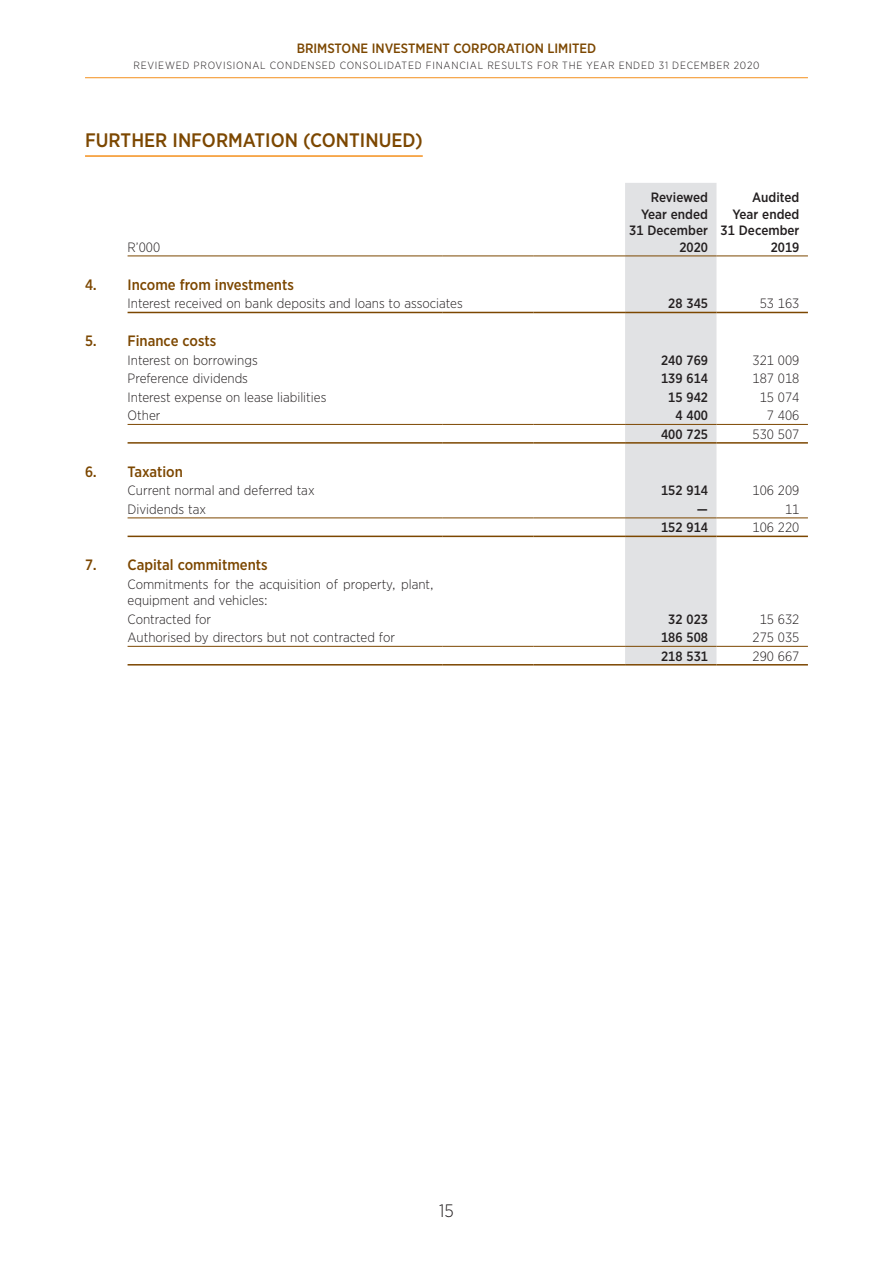
<style>
.page{position:relative;width:893px;height:1263px;background:#fff}
.page>*{position:absolute;margin:0;border:0;box-sizing:border-box;transform-origin:0 0}
._1__Headlines{font:500 19.5px "Gotham Narrow";color:#7c4700}
.t1{font:300 18px "Gotham Narrow";color:#231f20}
._3__Commentry_Sub_su{font:500 15px "Gotham Narrow";color:#7c4700}
.Fin_body{font:300 13.5px/16.5px "Gotham Narrow";color:#231f20}
.Fin_body-2{font:500 13.5px "Gotham Narrow";color:#231f20}
.t2{font:500 13.5px "Gotham Narrow";color:#7c4700}
.t3{font:300 10.5px "Gotham Narrow";letter-spacing:.075em;color:#231f20}
</style>
<div class="page">
<hr style="left:85px;top:77px;width:723px;height:1px;background:#f4901d">
<hr style="left:85px;top:155px;width:338px;height:2px;background:#f4901d">
<div style="left:625px;top:183px;width:91px;height:481px;background:#e1e2e4"></div>
<hr style="left:128px;top:256px;width:314px;height:1px;background:#7c4700">
<hr style="left:442px;top:256px;width:92px;height:1px;background:#7c4700">
<hr style="left:534px;top:256px;width:91px;height:1px;background:#7c4700">
<hr style="left:625px;top:256px;width:91px;height:1px;background:#7c4700">
<hr style="left:716px;top:256px;width:92px;height:1px;background:#7c4700">
<hr style="left:128px;top:312px;width:314px;height:1px;background:#7c4700">
<hr style="left:442px;top:312px;width:92px;height:1px;background:#7c4700">
<hr style="left:534px;top:312px;width:91px;height:1px;background:#7c4700">
<hr style="left:625px;top:312px;width:91px;height:1px;background:#7c4700">
<hr style="left:716px;top:312px;width:92px;height:1px;background:#7c4700">
<hr style="left:128px;top:442px;width:314px;height:2px;background:#7c4700">
<hr style="left:442px;top:442px;width:92px;height:2px;background:#7c4700">
<hr style="left:534px;top:442px;width:91px;height:2px;background:#7c4700">
<hr style="left:625px;top:442px;width:91px;height:2px;background:#7c4700">
<hr style="left:716px;top:442px;width:92px;height:2px;background:#7c4700">
<hr style="left:128px;top:424px;width:314px;height:1px;background:#7c4700">
<hr style="left:442px;top:424px;width:92px;height:1px;background:#7c4700">
<hr style="left:534px;top:424px;width:91px;height:1px;background:#7c4700">
<hr style="left:625px;top:424px;width:91px;height:1px;background:#7c4700">
<hr style="left:716px;top:424px;width:92px;height:1px;background:#7c4700">
<hr style="left:128px;top:536px;width:314px;height:1px;background:#7c4700">
<hr style="left:442px;top:536px;width:92px;height:1px;background:#7c4700">
<hr style="left:534px;top:536px;width:91px;height:1px;background:#7c4700">
<hr style="left:625px;top:536px;width:91px;height:1px;background:#7c4700">
<hr style="left:716px;top:536px;width:92px;height:1px;background:#7c4700">
<hr style="left:128px;top:517px;width:314px;height:1px;background:#7c4700">
<hr style="left:442px;top:517px;width:92px;height:1px;background:#7c4700">
<hr style="left:534px;top:517px;width:91px;height:1px;background:#7c4700">
<hr style="left:625px;top:517px;width:91px;height:1px;background:#7c4700">
<hr style="left:716px;top:517px;width:92px;height:1px;background:#7c4700">
<hr style="left:128px;top:664px;width:314px;height:1px;background:#7c4700">
<hr style="left:442px;top:664px;width:92px;height:1px;background:#7c4700">
<hr style="left:534px;top:664px;width:91px;height:1px;background:#7c4700">
<hr style="left:625px;top:664px;width:91px;height:1px;background:#7c4700">
<hr style="left:716px;top:664px;width:92px;height:1px;background:#7c4700">
<hr style="left:128px;top:646px;width:314px;height:1px;background:#7c4700">
<hr style="left:442px;top:646px;width:92px;height:1px;background:#7c4700">
<hr style="left:534px;top:646px;width:91px;height:1px;background:#7c4700">
<hr style="left:625px;top:646px;width:91px;height:1px;background:#7c4700">
<hr style="left:716px;top:646px;width:92px;height:1px;background:#7c4700">
<p class="t2" style="left:297px;top:40px;width:301px">BRIMSTONE INVESTMENT CORPORATION LIMITED</p>
<p class="t3" style="left:133px;top:59px;width:628px">REVIEWED PROVISIONAL CONDENSED CONSOLIDATED FINANCIAL RESULTS FOR THE YEAR ENDED 31 DECEMBER 2020</p>
<p class="_1__Headlines" style="left:85px;top:128px;width:339px">FURTHER INFORMATION (CONTINUED)</p>
<p class="Fin_body" style="left:128px;top:238px;width:34px">R’000</p>
<p class="Fin_body-2" style="left:651px;top:189px;width:59px">Reviewed</p>
<p class="Fin_body-2" style="left:641px;top:205px;width:68px">Year ended</p>
<p class="Fin_body-2" style="left:629px;top:222px;width:80px">31 December</p>
<p class="Fin_body-2" style="left:679px;top:238px;width:30px">2020</p>
<p class="Fin_body-2" style="left:752px;top:189px;width:49px">Audited</p>
<p class="Fin_body-2" style="left:732px;top:205px;width:68px">Year ended</p>
<p class="Fin_body-2" style="left:721px;top:222px;width:80px">31 December</p>
<p class="Fin_body-2" style="left:771px;top:238px;width:30px">2019</p>
<p class="_3__Commentry_Sub_su" style="left:85px;top:275px;width:13px">4.</p>
<p class="_3__Commentry_Sub_su" style="left:128px;top:275px;width:168px">Income from investments</p>
<p class="Fin_body" style="left:128px;top:295px;width:337px">Interest received on bank deposits and loans to associates</p>
<p class="Fin_body-2" style="left:668px;top:295px;width:41px">28 345</p>
<p class="Fin_body" style="left:760px;top:295px;width:41px">53 163</p>
<p class="_3__Commentry_Sub_su" style="left:85px;top:332px;width:13px">5.</p>
<p class="_3__Commentry_Sub_su" style="left:128px;top:332px;width:90px">Finance costs</p>
<p class="Fin_body" style="left:128px;top:351px;width:132px">Interest on borrowings</p>
<p class="Fin_body-2" style="left:661px;top:351px;width:48px">240 769</p>
<p class="Fin_body" style="left:753px;top:351px;width:48px">321 009</p>
<p class="Fin_body" style="left:128px;top:370px;width:122px">Preference dividends</p>
<p class="Fin_body-2" style="left:661px;top:370px;width:48px">139 614</p>
<p class="Fin_body" style="left:753px;top:370px;width:48px">187 018</p>
<p class="Fin_body" style="left:128px;top:388px;width:200px">Interest expense on lease liabilities</p>
<p class="Fin_body-2" style="left:668px;top:388px;width:41px">15 942</p>
<p class="Fin_body" style="left:760px;top:388px;width:41px">15 074</p>
<p class="Fin_body" style="left:128px;top:407px;width:34px">Other</p>
<p class="Fin_body-2" style="left:675px;top:407px;width:34px">4 400</p>
<p class="Fin_body" style="left:767px;top:407px;width:34px">7 406</p>
<p class="Fin_body-2" style="left:661px;top:425px;width:48px">400 725</p>
<p class="Fin_body" style="left:753px;top:425px;width:48px">530 507</p>
<p class="_3__Commentry_Sub_su" style="left:85px;top:462px;width:13px">6.</p>
<p class="_3__Commentry_Sub_su" style="left:128px;top:462px;width:57px">Taxation</p>
<p class="Fin_body" style="left:128px;top:482px;width:189px">Current normal and deferred tax</p>
<p class="Fin_body-2" style="left:661px;top:482px;width:48px">152 914</p>
<p class="Fin_body" style="left:753px;top:482px;width:48px">106 209</p>
<p class="Fin_body" style="left:128px;top:500px;width:80px">Dividends tax</p>
<p class="Fin_body-2" style="left:697px;top:500px;width:13px">—</p>
<p class="Fin_body" style="left:785px;top:500px;width:16px">11</p>
<p class="Fin_body-2" style="left:661px;top:519px;width:48px">152 914</p>
<p class="Fin_body" style="left:753px;top:519px;width:48px">106 220</p>
<p class="_3__Commentry_Sub_su" style="left:85px;top:555px;width:13px">7.</p>
<p class="_3__Commentry_Sub_su" style="left:128px;top:555px;width:142px">Capital commitments</p>
<p class="Fin_body" style="left:128px;top:575px;width:308px">Commitments for the acquisition of property, plant, equipment and vehicles:</p>
<p class="Fin_body" style="left:128px;top:610px;width:85px">Contracted for</p>
<p class="Fin_body-2" style="left:668px;top:610px;width:41px">32 023</p>
<p class="Fin_body" style="left:760px;top:610px;width:41px">15 632</p>
<p class="Fin_body" style="left:128px;top:629px;width:269px">Authorised by directors but not contracted for</p>
<p class="Fin_body-2" style="left:661px;top:629px;width:48px">186 508</p>
<p class="Fin_body" style="left:753px;top:629px;width:48px">275 035</p>
<p class="Fin_body-2" style="left:661px;top:647px;width:48px">218 531</p>
<p class="Fin_body" style="left:753px;top:647px;width:48px">290 667</p>
<h2 class="t1" style="left:439px;top:1200px;width:16px">15</h2>
</div>
